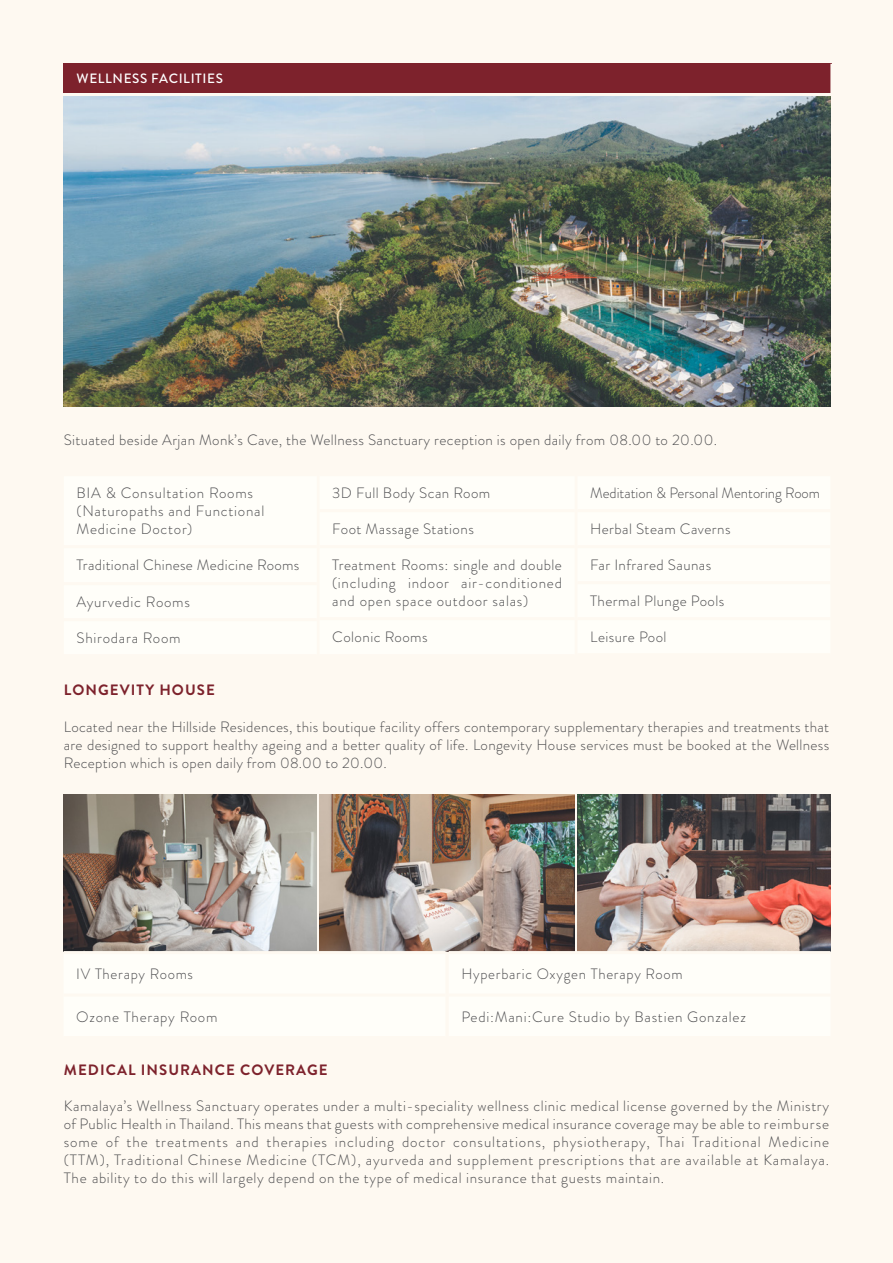
<style>
.page{position:relative;width:893px;height:1263px;background:#fef9f1}
.page>*{position:absolute;margin:0;border:0;box-sizing:border-box;transform-origin:0 0}
.t1{font:300 15px/18px "Brandon Grotesque";letter-spacing:.03em;color:#4d4d4f;text-align:justify}
.t2{font:300 15px/18px "Brandon Grotesque";letter-spacing:.05em;color:#4d4d4f}
.t3{font:700 15px "Brandon Grotesque";letter-spacing:.07em;color:#7d222c}
.t4{font:300 15px "Brandon Grotesque";color:#4d4d4f}
.t5{font:500 13.5px "Brandon Grotesque";letter-spacing:.045em;color:#fff}
</style>
<div class="page">
<div style="left:64px;top:64px;width:768px;height:29px;background:#7d222c"></div>
<hr style="left:830px;top:64px;width:3px;height:29px;background:#fef9f1">
<img style="left:577px;top:795px;width:253px;height:156px">
<img style="left:320px;top:795px;width:255px;height:156px">
<img style="left:64px;top:795px;width:253px;height:156px">
<img style="left:64px;top:96px;width:766px;height:310px">
<p class="t5" style="left:77px;top:69px;width:148px">WELLNESS FACILITIES</p>
<p class="t1" style="left:64px;top:431px;width:655px">Situated beside Arjan Monk’s Cave, the Wellness Sanctuary reception is open daily from 08.00 to 20.00.</p>
<p class="t2" style="left:77px;top:484px;width:189px">BIA &amp; Consultation Rooms (Naturopaths and Functional<br>Medicine Doctor)</p>
<p class="t1" style="left:77px;top:556px;width:224px">Traditional Chinese Medicine Rooms</p>
<p class="t2" style="left:77px;top:593px;width:115px">Ayurvedic Rooms</p>
<p class="t2" style="left:77px;top:629px;width:106px">Shirodara Room</p>
<p class="t3" style="left:64px;top:679px;width:152px">LONGEVITY HOUSE</p>
<p class="t1" style="left:332px;top:484px;width:160px">3D Full Body Scan Room</p>
<p class="t1" style="left:332px;top:520px;width:143px">Foot Massage Stations</p>
<p class="t1" style="left:332px;top:556px;width:231px">Treatment Rooms: single and double (including indoor air-conditioned and open space outdoor salas)</p>
<p class="t1" style="left:332px;top:628px;width:97px">Colonic Rooms</p>
<p class="t4" style="left:590px;top:482px;width:231px">Meditation &amp; Personal Mentoring Room</p>
<p class="t1" style="left:590px;top:520px;width:142px">Herbal Steam Caverns</p>
<p class="t1" style="left:590px;top:556px;width:123px">Far Infrared Saunas</p>
<p class="t1" style="left:590px;top:592px;width:136px">Thermal Plunge Pools</p>
<p class="t1" style="left:590px;top:628px;width:78px">Leisure Pool</p>
<p class="t1" style="left:64px;top:717px;width:767px">Located near the Hillside Residences, this boutique facility offers contemporary supplementary therapies and treatments that are designed to support healthy ageing and a better quality of life. Longevity House services must be booked at the Wellness Reception which is open daily from 08.00 to 20.00.</p>
<p class="t2" style="left:76px;top:965px;width:118px">IV Therapy Rooms</p>
<p class="t2" style="left:76px;top:1007px;width:143px">Ozone Therapy Room</p>
<p class="t3" style="left:64px;top:1059px;width:265px">MEDICAL INSURANCE COVERAGE</p>
<p class="t2" style="left:461px;top:965px;width:223px">Hyperbaric Oxygen Therapy Room</p>
<p class="t2" style="left:461px;top:1007px;width:286px">Pedi:Mani:Cure Studio by Bastien Gonzalez</p>
<p class="t1" style="left:64px;top:1097px;width:767px">Kamalaya’s Wellness Sanctuary operates under a multi-speciality wellness clinic medical license governed by the Ministry of Public Health in Thailand. This means that guests with comprehensive medical insurance coverage may be able to reimburse some of the treatments and therapies including doctor consultations, physiotherapy, Thai Traditional Medicine (TTM), Traditional Chinese Medicine (TCM), ayurveda and supplement prescriptions that are available at Kamalaya.<br>The ability to do this will largely depend on the type of medical insurance that guests maintain.</p>
</div>
